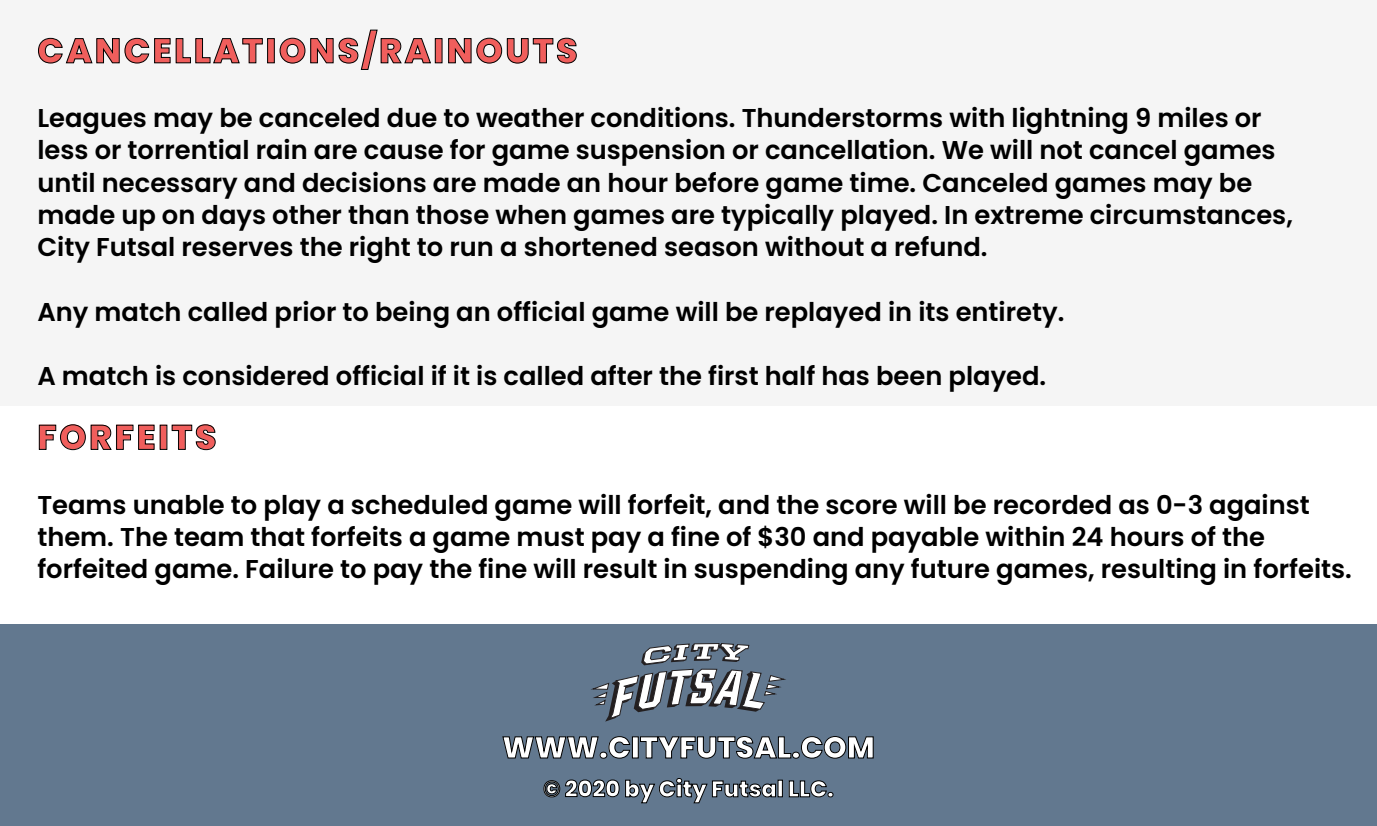
<style>
.page{position:relative;width:1377px;height:826px;background:#fff}
.page>*{position:absolute;margin:0;border:0;box-sizing:border-box;transform-origin:0 0}
.t1{font:800 34.43px "Poppins";letter-spacing:.08em;color:#f05e5c}
.t2{font:800 29.93px "Poppins";color:#fff}
.t3{font:600 25.88px/32.2px "Poppins";color:#000}
.t4{font:800 22.5px "Poppins";color:#fff}
</style>
<div class="page">
<div style="left:0;top:0;width:1377px;height:405px;background:#f5f5f5"></div>
<svg style="left:38px;top:38px;width:225px;height:26px"></svg>
<div style="left:267px;top:38px;width:8px;height:25px;border:1px solid #000"></div>
<svg style="left:280px;top:29px;width:151px;height:41px"></svg>
<div style="left:435px;top:38px;width:7px;height:25px;border:1px solid #000"></div>
<svg style="left:448px;top:38px;width:129px;height:26px"></svg>
<svg style="left:39px;top:424px;width:116px;height:26px"></svg>
<svg style="left:172px;top:424px;width:44px;height:26px"></svg>
<div style="left:0;top:624px;width:1377px;height:202px;background:#62788f"></div>
<svg style="left:502px;top:736px;width:128px;height:23px"></svg>
<div style="left:632px;top:736px;width:7px;height:22px;border:1px solid #000"></div>
<svg style="left:640px;top:736px;width:234px;height:23px"></svg>
<svg style="left:591px;top:643px;width:195px;height:78px"></svg>
<svg style="left:543px;top:778px;width:233px;height:25px"></svg>
<div style="left:778px;top:780px;width:5px;height:17px;border:1px solid #000"></div>
<svg style="left:789px;top:780px;width:45px;height:17px"></svg>
<h1 class="t1" style="left:37px;top:31px;width:542px">CANCELLATIONS/RAINOUTS</h1>
<p class="t3" style="left:37px;top:102px;width:1257px">Leagues may be canceled due to weather conditions. Thunderstorms with lightning 9 miles or less or torrential rain are cause for game suspension or cancellation. We will not cancel games until necessary and decisions are made an hour before game time. Canceled games may be made up on days other than those when games are typically played. In extreme circumstances, City Futsal reserves the right to run a shortened season without a refund.</p>
<p class="t3" style="left:37px;top:295px;width:1028px">Any match called prior to being an official game will be replayed in its entirety.</p>
<p class="t3" style="left:37px;top:360px;width:1010px">A match is considered official if it is called after the first half has been played.</p>
<h1 class="t1" style="left:37px;top:417px;width:180px">FORFEITS</h1>
<p class="t3" style="left:37px;top:489px;width:1316px">Teams unable to play a scheduled game will forfeit, and the score will be recorded as 0-3 against them. The team that forfeits a game must pay a fine of $30 and payable within 24 hours of the forfeited game. Failure to pay the fine will result in suspending any future games, resulting in forfeits.</p>
<p class="t2" style="left:502px;top:730px;width:374px">WWW.CITYFUTSAL.COM</p>
<p class="t4" style="left:543px;top:776px;width:292px">© 2020 by City Futsal LLC.</p>
</div>
